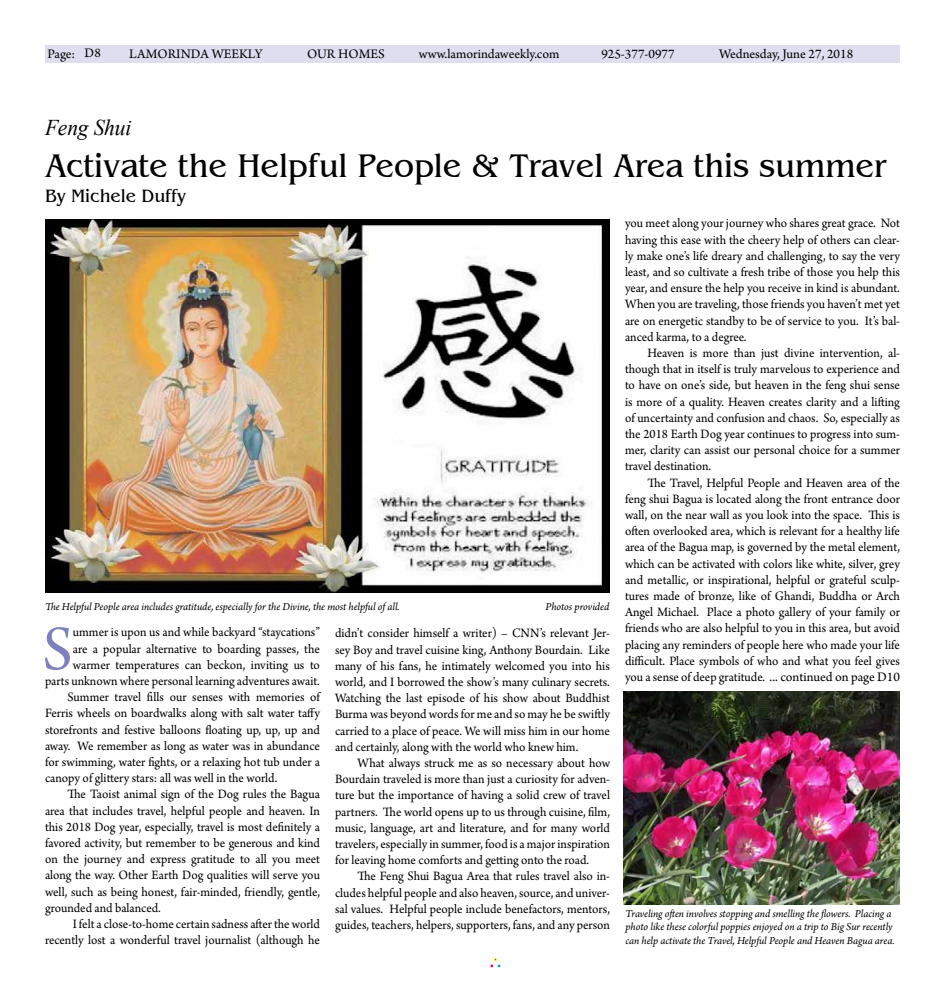
<style>
.page{position:relative;width:945px;height:990px;background:#fff}
.page>*{position:absolute;margin:0;border:0;box-sizing:border-box;transform-origin:0 0}
.t1{font:65.88px "Arno Pro";color:#7e81be;scale:.96 1}
.t2{font:34.38px "Benguiat";letter-spacing:-.005em;color:#000;scale:.94 1}
.t3{font:italic 22.5px "Times New Roman";letter-spacing:-.005em;color:#000;scale:.95 1}
.t4{font:18.75px "Benguiat";letter-spacing:-.005em;color:#000;scale:.95 1}
.t5{font:13.75px "Arno Pro";color:#000}
.t6{font:13.5px/16.2px "Arno Pro";color:#000;text-align:justify;scale:.96 1}
.t7{font:italic 11.25px/13.5px "Arno Pro";letter-spacing:-.005em;color:#000}
.s1{font-size:13.75px}
</style>
<div class="page">
<div style="left:490px;top:958px;width:11px;height:10px;border:1px solid #fff"></div>
<div style="left:45px;top:45px;width:855px;height:17px;background:#dedef0"></div>
<img style="left:45px;top:219px;width:565px;height:374px">
<img style="left:623px;top:691px;width:277px;height:214px">
<p class="t5" style="left:48px;top:46px;width:55px">Page: D8</p>
<p class="t5" style="left:129px;top:46px;width:135px">LAMORINDA WEEKLY</p>
<p class="t5" style="left:307px;top:46px;width:79px">OUR HOMES</p>
<p class="t5" style="left:419px;top:46px;width:142px">www.lamorindaweekly.com</p>
<p class="t5" style="left:601px;top:46px;width:75px">925-377-0977</p>
<p class="t5" style="left:719px;top:46px;width:136px">Wednesday, June 27, 2018</p>
<h3 class="t3" style="left:45px;top:112px;width:92px">Feng Shui</h3>
<h2 class="t2" style="left:45px;top:148px;width:897px">Activate the Helpful People &amp; Travel Area this summer</h2>
<h3 class="t4" style="left:45px;top:186px;width:150px">By Michele Duffy</h3>
<p class="t7" style="left:45px;top:600px;width:356px">The Helpful People area includes gratitude, especially for the Divine, the most helpful of all.</p>
<p class="t7" style="left:545px;top:600px;width:65px">Photos provided</p>
<h1 class="t1" style="left:42px;top:611px;width:33px">S</h1>
<p class="t6" style="left:73px;top:625px;width:259px">ummer is upon us and while backyard “staycations”</p>
<p class="t6" style="left:73px;top:641px;width:259px">are a popular alternative to boarding passes, the</p>
<p class="t6" style="left:73px;top:657px;width:259px">warmer temperatures can beckon, inviting us to</p>
<p class="t6" style="left:45px;top:674px;width:288px">parts unknown where personal learning adventures await.</p>
<p class="t6" style="left:68px;top:690px;width:265px">Summer travel fills our senses with memories of</p>
<p class="t6" style="left:45px;top:706px;width:288px">Ferris wheels on boardwalks along with salt water taffy</p>
<p class="t6" style="left:45px;top:722px;width:288px">storefronts and festive balloons floating up, up, up and</p>
<p class="t6" style="left:45px;top:738px;width:288px">away. We remember as long as water was in abundance</p>
<p class="t6" style="left:45px;top:755px;width:288px">for swimming, water fights, or a relaxing hot tub under a</p>
<p class="t6" style="left:45px;top:771px;width:244px">canopy of glittery stars: all was well in the world.</p>
<p class="t6" style="left:68px;top:787px;width:265px">The Taoist animal sign of the Dog rules the Bagua</p>
<p class="t6" style="left:45px;top:803px;width:288px">area that includes travel, helpful people and heaven. In</p>
<p class="t6" style="left:45px;top:819px;width:288px">this 2018 Dog year, especially, travel is most definitely a</p>
<p class="t6" style="left:45px;top:836px;width:288px">favored activity, but remember to be generous and kind</p>
<p class="t6" style="left:45px;top:852px;width:288px">on the journey and express gratitude to all you meet</p>
<p class="t6" style="left:45px;top:868px;width:288px">along the way. Other Earth Dog qualities will serve you</p>
<p class="t6" style="left:45px;top:884px;width:288px">well, such as being honest, fair-minded, friendly, gentle,</p>
<p class="t6" style="left:45px;top:900px;width:122px">grounded and balanced.</p>
<p class="t6" style="left:73px;top:917px;width:259px">I felt a close-to-home certain sadness after the world</p>
<p class="t6" style="left:45px;top:933px;width:288px">recently lost a wonderful travel journalist (although he</p>
<p class="t6" style="left:335px;top:626px;width:288px">didn’t consider himself a writer) – CNN’s relevant Jer&shy;sey Boy and travel cuisine king, Anthony Bourdain. Like many of his fans, he intimately welcomed you into his world, and I borrowed the show’s many culinary secrets.<br>Watching the last episode of his show about Buddhist Burma was beyond words for me and so may he be swiftly carried to a place of peace. We will miss him in our home and certainly, along with the world who knew him.</p>
<p class="t6" style="left:335px;top:756px;width:288px;text-indent:22px">What always struck me as so necessary about how Bourdain traveled is more than just a curiosity for adven&shy;ture but the importance of having a solid crew of travel partners. The world opens up to us through cuisine, film, music, language, art and literature, and for many world travelers, especially in summer, food is a major inspiration for leaving home comforts and getting onto the road.</p>
<p class="t6" style="left:335px;top:869px;width:288px;text-indent:22px">The Feng Shui Bagua Area that rules travel also in&shy;cludes helpful people and also heaven, source, and univer&shy;sal values. Helpful people include benefactors, mentors, guides, teachers, helpers, supporters, fans, and any person</p>
<p class="t6" style="left:625px;top:216px;width:288px">you meet along your journey who shares great grace. Not having this ease with the cheery help of others can clear&shy;ly make one’s life dreary and challenging, to say the very least, and so cultivate a fresh tribe of those you help this year, and ensure the help you receive in kind is abundant.<br>When you are traveling, those friends you haven’t met yet are on energetic standby to be of service to you. It’s bal&shy;anced karma, to a degree.</p>
<p class="t6" style="left:625px;top:346px;width:288px;text-indent:22px">Heaven is more than just divine intervention, al&shy;though that in itself is truly marvelous to experience and to have on one’s side, but heaven in the feng shui sense is more of a quality. Heaven creates clarity and a lifting of uncertainty and confusion and chaos. So, especially as the 2018 Earth Dog year continues to progress into sum&shy;mer, clarity can assist our personal choice for a summer travel destination.</p>
<p class="t6" style="left:625px;top:475px;width:288px;text-indent:22px">The Travel, Helpful People and Heaven area of the feng shui Bagua is located along the front entrance door wall, on the near wall as you look into the space. This is often overlooked area, which is relevant for a healthy life area of the Bagua map, is governed by the metal element, which can be activated with colors like white, silver, grey and metallic, or inspirational, helpful or grateful sculp&shy;tures made of bronze, like of Ghandi, Buddha or Arch Angel Michael. Place a photo gallery of your family or friends who are also helpful to you in this area, but avoid placing any reminders of people here who made your life difficult. Place symbols of who and what you feel gives you a sense of deep gratitude. <span class="s1">... continued on page D10</span></p>
<p class="t7" style="left:625px;top:907px;width:270px">Traveling often involves stopping and smelling the flowers. Placing a photo like these colorful poppies enjoyed on a trip to Big Sur recently can help activate the Travel, Helpful People and Heaven Bagua area.</p>
</div>
